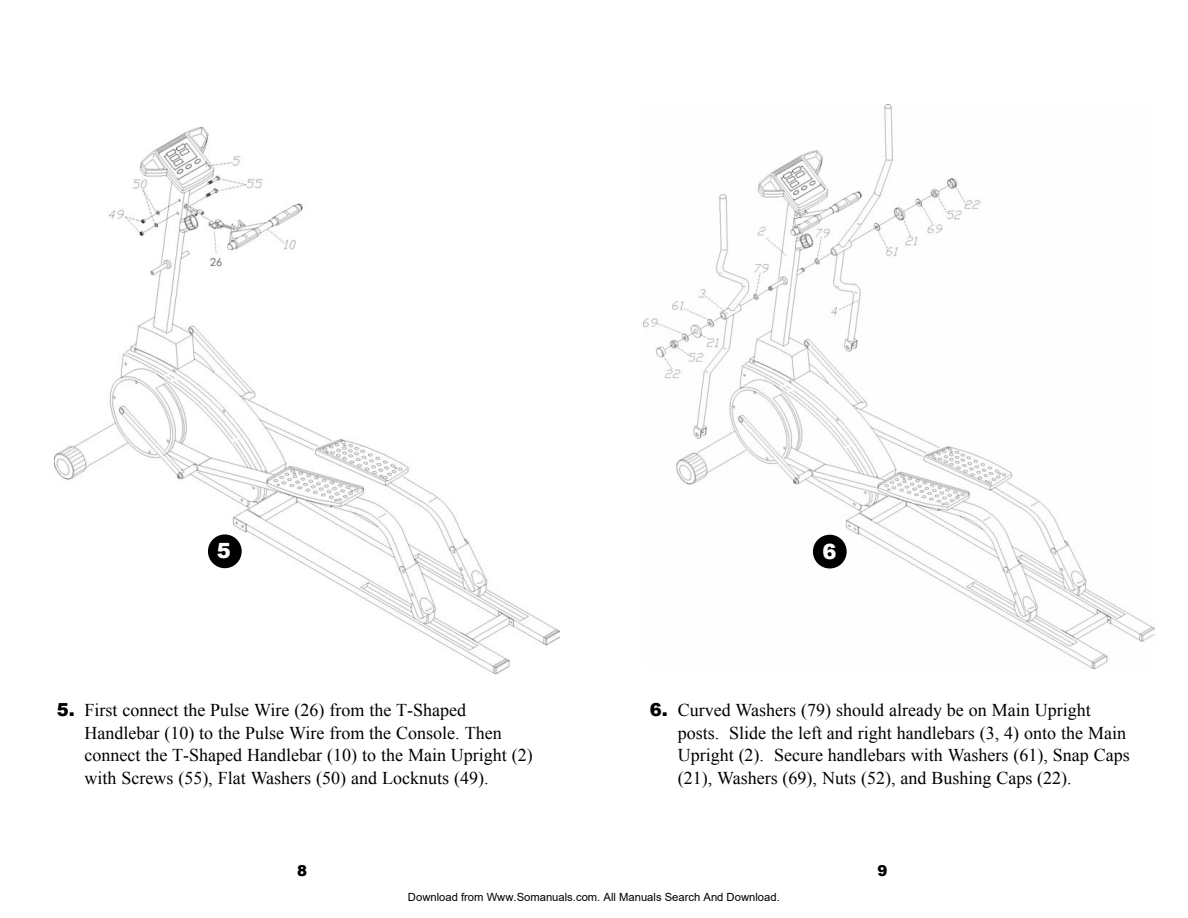
<style>
.page{position:relative;width:1188px;height:918px;background:#fff}
.page>*{position:absolute;margin:0;border:0;box-sizing:border-box;transform-origin:0 0}
.t1{font:900 21px "Arial";color:#fff}
.t2{font:18px/22.5px "Times New Roman";color:#000}
.t3{font:900 15px "Arial";color:#000}
.t4{font:11.25px "Arial";color:#000}
.s1{font-family:"Arial";font-weight:900}
</style>
<div class="page">
<img style="left:55px;top:127px;width:504px;height:547px">
<img style="left:644px;top:105px;width:511px;height:563px">
<div style="left:208px;top:534px;width:34px;height:34px;background:#000;border-radius:50%"></div>
<div style="left:813px;top:535px;width:34px;height:33px;background:#000;border-radius:50%"></div>
<p class="t1" style="left:217px;top:535px;width:16px">5</p>
<p class="t1" style="left:823px;top:536px;width:16px">6</p>
<p class="t2" style="left:84px;top:699px;width:450px;text-indent:-28px"><span class="s1">5.</span> First connect the Pulse Wire (26) from the T-Shaped Handlebar (10) to the Pulse Wire from the Console. Then connect the T-Shaped Handlebar (10) to the Main Upright (2) with Screws (55), Flat Washers (50) and Locknuts (49).</p>
<p class="t2" style="left:678px;top:699px;width:454px;text-indent:-28px"><span class="s1">6.</span> Curved Washers (79) should already be on Main Upright posts. Slide the left and right handlebars (3, 4) onto the Main Upright (2). Secure handlebars with Washers (61), Snap Caps (21), Washers (69), Nuts (52), and Bushing Caps (22).</p>
<p class="t3" style="left:297px;top:860px;width:12px">8</p>
<p class="t3" style="left:878px;top:860px;width:12px">9</p>
<p class="t4" style="left:408px;top:890px;width:373px">Download from Www.Somanuals.com. All Manuals Search And Download.</p>
</div>
